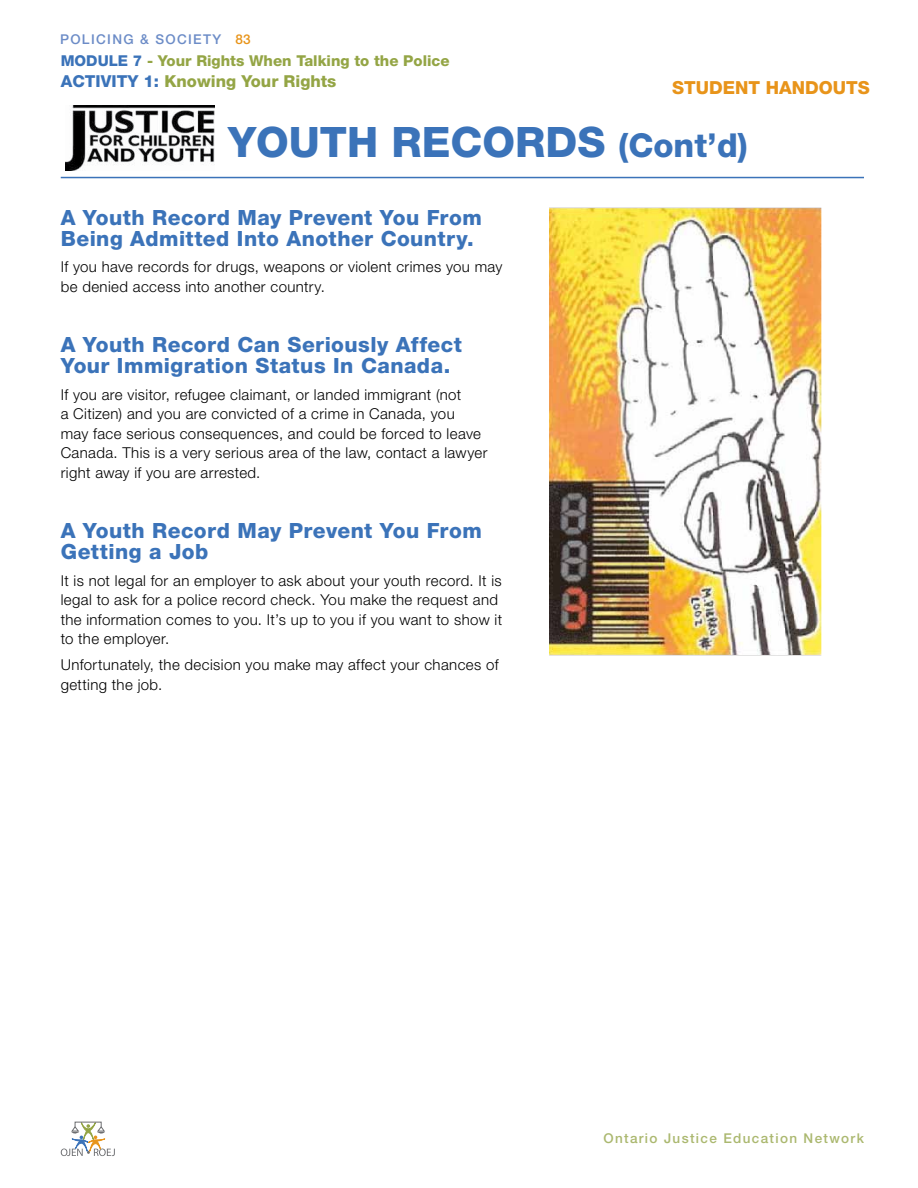
<style>
.page{position:relative;width:918px;height:1188px;background:#fff}
.page>*{position:absolute;margin:0;border:0;box-sizing:border-box;transform-origin:0 0}
.t1{font:800 42px "Helvetica Neue LT Std";color:#3b73b9}
.t2{font:800 33px "Helvetica Neue LT Std";color:#3b73b9}
.t3{font:800 21px/21px "Helvetica Neue LT Std";letter-spacing:.02em;color:#3b73b9}
.t4{font:800 18px "Helvetica Neue LT Std";color:#e8941a}
.t5{font:800 16.5px "Helvetica Neue LT Std";color:#94a545}
.t6{font:800 16.5px "Helvetica Neue LT Std";color:#3b73b9}
.t7{font:300 15px/19.5px "Helvetica Neue LT Std";letter-spacing:.025em;color:#000}
.t8{font:800 15px "Helvetica Neue LT Std";color:#94a545}
.t9{font:500 13.5px "Helvetica Neue LT Std";letter-spacing:.1em;color:#abb86f}
.t10{font:500 13.5px "Helvetica Neue LT Std";letter-spacing:.1em;color:#6c8cc7}
.t11{font:500 13.5px "Helvetica Neue LT Std";color:#e8941a}
.s1{color:#3b73b9}
.s2{font-size:42px}
</style>
<div class="page">
<svg style="left:61px;top:1122px;width:54px;height:34px"></svg>
<img style="left:65px;top:106px;width:149px;height:64px">
<hr style="left:61px;top:177px;width:803px;height:1px;background:#3b73b9">
<img style="left:549px;top:208px;width:272px;height:447px">
<p class="t10" style="left:60px;top:31px;width:163px">POLICING &amp; SOCIETY</p>
<p class="t11" style="left:236px;top:31px;width:17px">83</p>
<p class="t8" style="left:61px;top:52px;width:390px"><span class="s1">modu le 7</span> - Your Rights When Talking to the Police</p>
<p class="t6" style="left:61px;top:72px;width:61px">ACTIVITY</p>
<p class="t5" style="left:144px;top:72px;width:194px"><span class="s1">1:</span> Knowing Your Rights</p>
<p class="t4" style="left:672px;top:77px;width:64px">STUDENT</p>
<p class="t4" style="left:766px;top:77px;width:93px">HANDOUTS</p>
<h1 class="t1" style="left:228px;top:117px;width:225px">YOUTH RECO</h1>
<h2 class="t2" style="left:515px;top:126px;width:234px"><span class="s2">RDS</span> (Cont’d)</h2>
<h3 class="t3" style="left:61px;top:207px;width:423px">A Youth Record May Prevent You From<br>Being Admitted Into Another Country.</h3>
<p class="t7" style="left:61px;top:257px;width:443px">If you have records for drugs, weapons or violent crimes you may be denied access into another country.</p>
<h3 class="t3" style="left:61px;top:334px;width:403px">A Youth Record Can Seriously Affect<br>Your Immigration Status In Canada.</h3>
<p class="t7" style="left:61px;top:384px;width:428px">If you are visitor, refugee claimant, or landed immigrant (not<br>a Citizen) and you are convicted of a crime in Canada, you<br>may face serious consequences, and could be forced to leave Canada. This is a very serious area of the law, contact a lawyer right away if you are arrested.</p>
<h3 class="t3" style="left:61px;top:520px;width:423px">A Youth Record May Prevent You From<br>Getting a Job</h3>
<p class="t7" style="left:61px;top:570px;width:443px">It is not legal for an employer to ask about your youth record. It is legal to ask for a police record check. You make the request and the information comes to you. It’s up to you if you want to show it to the employer.</p>
<p class="t7" style="left:61px;top:655px;width:439px">Unfortunately, the decision you make may affect your chances of getting the job.</p>
<p class="t9" style="left:603px;top:1130px;width:262px">Ontario Justice Education Network</p>
</div>
